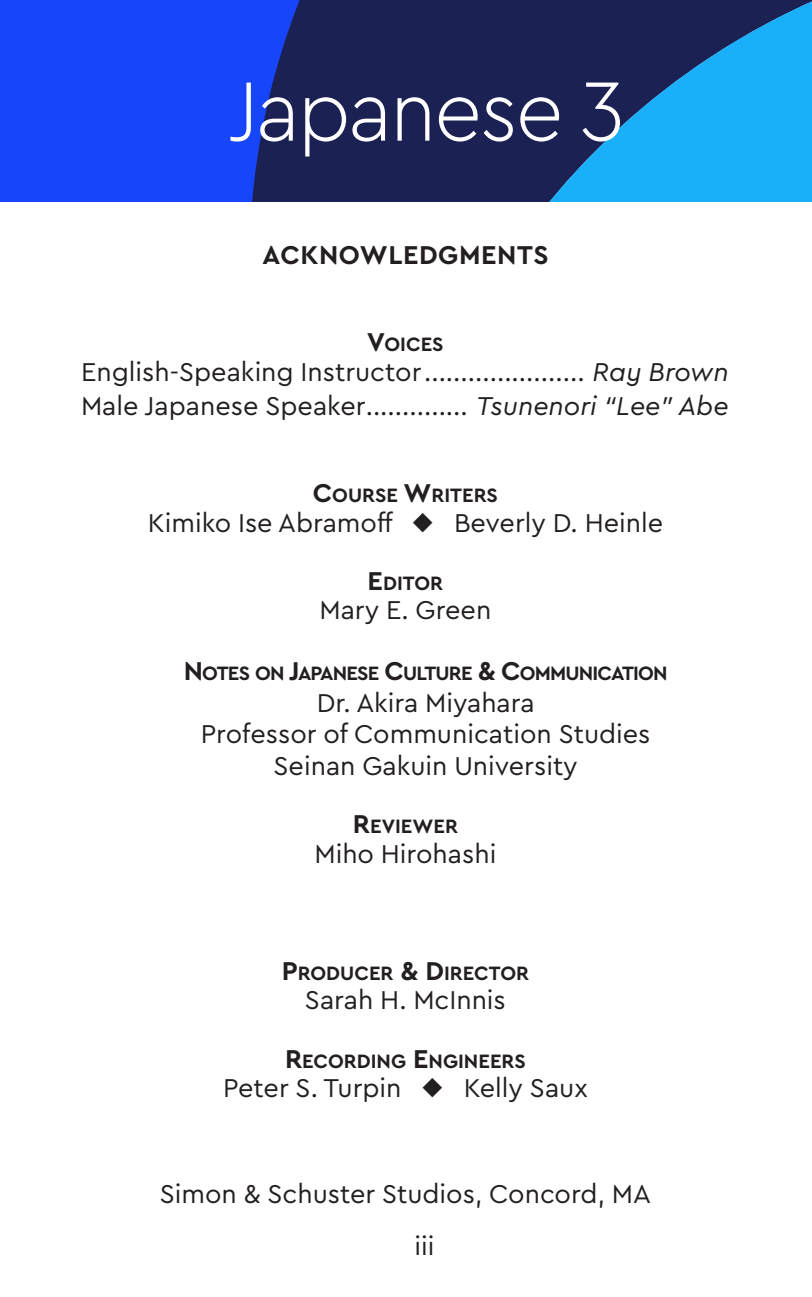
<style>
.page{position:relative;width:812px;height:1297px;background:#fff}
.page>*{position:absolute;margin:0;border:0;box-sizing:border-box;transform-origin:0 0}
.t1{font:300 87.98px "Cera PRO";letter-spacing:-.03em;color:#fff;scale:.96 1}
.t2{font:27px "Cera PRO";color:#231f20}
.t3{font:700 27px "Cera PRO";letter-spacing:.02em;color:#231f20}
.t4{font:700 20.25px "Cera PRO";color:#231f20}
.t5{font:700 20.25px "Cera PRO";letter-spacing:-.04em;color:#231f20}
.s1{font-size:27px}
.s2{font-style:italic}
</style>
<div class="page">
<div style="left:0;top:0;width:207px;height:201px;background:#1745fa"></div>
<svg style="left:207px;top:0;width:84px;height:201px;background:#183cd3"></svg>
<svg style="left:291px;top:0;width:493px;height:201px;background:#1b447d"></svg>
<div style="left:784px;top:0;width:27px;height:201px;background:#19aff9"></div>
<h1 class="t1" style="left:228px;top:53px;width:414px">Japanese 3</h1>
<p class="t3" style="left:262px;top:236px;width:287px">ACKNOWLEDGMENTS</p>
<p class="t4" style="left:367px;top:331px;width:78px"><span class="s1">V</span>OICES</p>
<p class="t2" style="left:81px;top:353px;width:648px">English-Speaking Instructor...................... <span class="s2">Ray Brown</span></p>
<p class="t2" style="left:81px;top:387px;width:648px">Male Japanese Speaker.............. <span class="s2">Tsunenori “Lee” Abe</span></p>
<p class="t4" style="left:313px;top:482px;width:186px"><span class="s1">C</span>OURSE <span class="s1">W</span>RITERS</p>
<p class="t2" style="left:148px;top:504px;width:516px">Kimiko Ise Abramoff ◆ Beverly D. Heinle</p>
<p class="t4" style="left:367px;top:569px;width:77px"><span class="s1">E</span>DITOR</p>
<p class="t2" style="left:319px;top:592px;width:173px">Mary E. Green</p>
<p class="t5" style="left:184px;top:659px;width:482px"><span class="s1">N</span>OTES ON <span class="s1">J</span>APANESE <span class="s1">C</span>ULTURE <span class="s1">&amp; C</span>OMMUNICATION</p>
<p class="t2" style="left:316px;top:684px;width:219px">Dr. Akira Miyahara</p>
<p class="t2" style="left:201px;top:716px;width:451px">Professor of Communication Studies</p>
<p class="t2" style="left:273px;top:747px;width:305px">Seinan Gakuin University</p>
<p class="t4" style="left:352px;top:812px;width:107px"><span class="s1">R</span>EVIEWER</p>
<p class="t2" style="left:314px;top:835px;width:183px">Miho Hirohashi</p>
<p class="t4" style="left:281px;top:959px;width:249px"><span class="s1">P</span>RODUCER <span class="s1">&amp; D</span>IRECTOR</p>
<p class="t2" style="left:305px;top:981px;width:202px">Sarah H. McInnis</p>
<p class="t4" style="left:285px;top:1046px;width:242px"><span class="s1">R</span>ECORDING <span class="s1">E</span>NGINEERS</p>
<p class="t2" style="left:223px;top:1069px;width:366px">Peter S. Turpin ◆ Kelly Saux</p>
<p class="t2" style="left:160px;top:1175px;width:492px">Simon &amp; Schuster Studios, Concord, MA</p>
<p class="t2" style="left:414px;top:1227px;width:21px">iii</p>
</div>
